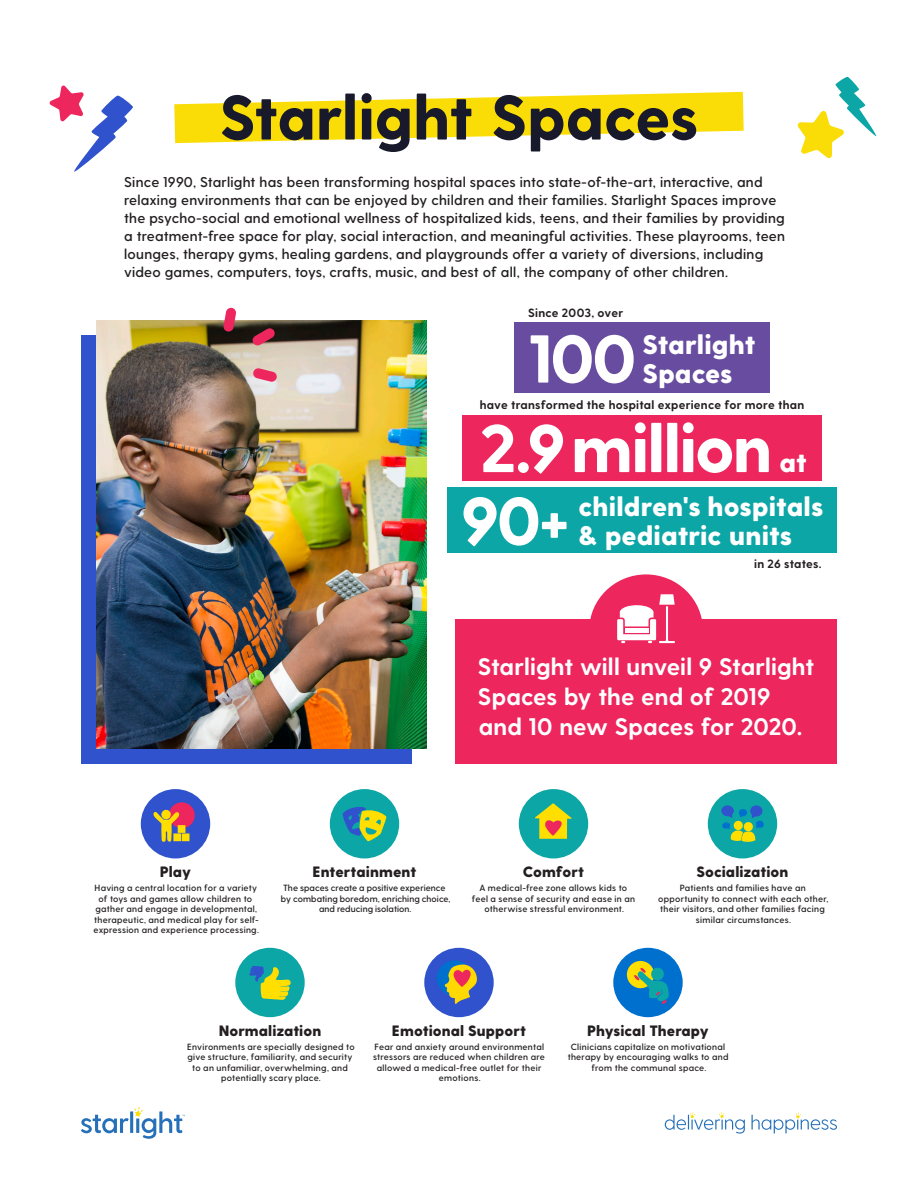
<style>
.page{position:relative;width:918px;height:1188px;background:#fff}
.page>*{position:absolute;margin:0;border:0;box-sizing:border-box;transform-origin:0 0}
.t1{font:800 67.5px "Greycliff CF";letter-spacing:-.025em;color:#fff}
.t2{font:800 63px "Greycliff CF";letter-spacing:-.005em;color:#181a2b}
.t3{font:800 27px/28.5px "Greycliff CF";letter-spacing:.005em;color:#fff}
.t4{font:700 24px/30px "Greycliff CF";letter-spacing:.005em;color:#fff}
.t5{font:800 15px "Greycliff CF";letter-spacing:.005em;color:#231f20}
.t6{font:600 14.25px/18px "Greycliff CF";letter-spacing:.015em;color:#231f20}
.t7{font:700 12px "Greycliff CF";letter-spacing:.02em;color:#231f20}
.t8{font:600 9px/10.5px "Greycliff CF";letter-spacing:.03em;color:#231f20;text-align:center}
.t9{font:600 9px/10.5px "Greycliff CF";letter-spacing:.005em;color:#231f20;text-align:center}
</style>
<div class="page">
<div style="left:514px;top:323px;width:256px;height:70px;background:#674c9f"></div>
<div style="left:447px;top:488px;width:390px;height:65px;background:#0da6a6"></div>
<div style="left:463px;top:415px;width:359px;height:66px;background:#ed265e"></div>
<svg style="left:174px;top:92px;width:570px;height:51px"></svg>
<div style="left:81px;top:335px;width:330px;height:428px;background:#3052cc"></div>
<img style="left:96px;top:320px;width:330px;height:428px">
<svg style="left:752px;top:1113px;width:85px;height:20px"></svg>
<svg style="left:665px;top:1112px;width:80px;height:22px"></svg>
<svg style="left:797px;top:76px;width:80px;height:83px"></svg>
<svg style="left:49px;top:85px;width:84px;height:87px"></svg>
<svg style="left:81px;top:1107px;width:104px;height:32px"></svg>
<div style="left:589px;top:574px;width:114px;height:112px;background:#ed265e;border-radius:50%"></div>
<div style="left:455px;top:619px;width:382px;height:144px;background:#ed265e"></div>
<svg style="left:617px;top:594px;width:58px;height:49px"></svg>
<svg style="left:223px;top:307px;width:13px;height:25px"></svg>
<svg style="left:252px;top:328px;width:23px;height:18px"></svg>
<svg style="left:253px;top:368px;width:24px;height:14px"></svg>
<div style="left:235px;top:948px;width:70px;height:69px;background:#0da6a6;border-radius:50%"></div>
<svg style="left:249px;top:966px;width:42px;height:34px"></svg>
<div style="left:424px;top:948px;width:70px;height:69px;background:#3052cc;border-radius:50%"></div>
<div style="left:437px;top:960px;width:35px;height:36px;background:#0070cf;border-radius:50%"></div>
<svg style="left:444px;top:964px;width:33px;height:40px"></svg>
<div style="left:708px;top:789px;width:69px;height:69px;background:#0da6a6;border-radius:50%"></div>
<svg style="left:721px;top:805px;width:43px;height:37px"></svg>
<div style="left:519px;top:789px;width:69px;height:69px;background:#0da6a6;border-radius:50%"></div>
<svg style="left:535px;top:803px;width:37px;height:36px"></svg>
<div style="left:141px;top:789px;width:69px;height:69px;background:#3052cc;border-radius:50%"></div>
<div style="left:169px;top:802px;width:26px;height:26px;background:#ed265e;border-radius:50%"></div>
<svg style="left:153px;top:810px;width:37px;height:32px"></svg>
<div style="left:330px;top:789px;width:69px;height:69px;background:#0da6a6;border-radius:50%"></div>
<svg style="left:343px;top:807px;width:43px;height:34px"></svg>
<div style="left:613px;top:948px;width:70px;height:69px;background:#0070cf;border-radius:50%"></div>
<div style="left:627px;top:961px;width:27px;height:27px;background:#ffde00;border-radius:50%"></div>
<svg style="left:634px;top:968px;width:35px;height:36px"></svg>
<p class="t2" style="left:220px;top:79px;width:480px">Starlight Spaces</p>
<p class="t6" style="left:124px;top:173px;width:662px">Since 1990, Starlight has been transforming hospital spaces into state-of-the-art, interactive, and relaxing environments that can be enjoyed by children and their families. Starlight Spaces improve the psycho-social and emotional wellness of hospitalized kids, teens, and their families by providing a treatment-free space for play, social interaction, and meaningful activities. These playrooms, teen lounges, therapy gyms, healing gardens, and playgrounds offer a variety of diversions, including video games, computers, toys, crafts, music, and best of all, the company of other children.</p>
<p class="t7" style="left:528px;top:306px;width:97px">Since 2003, over</p>
<p class="t1" style="left:528px;top:318px;width:110px">100</p>
<p class="t3" style="left:642px;top:331px;width:114px">Starlight<br>Spaces</p>
<p class="t7" style="left:480px;top:397px;width:326px">have transformed the hospital experience for more than</p>
<p class="t1" style="left:480px;top:408px;width:294px">2.9 million</p>
<p class="t3" style="left:779px;top:449px;width:29px">at</p>
<p class="t1" style="left:461px;top:480px;width:112px">90+</p>
<p class="t3" style="left:579px;top:493px;width:246px">children's hospitals</p>
<p class="t3" style="left:579px;top:522px;width:215px">&amp; pediatric units</p>
<p class="t7" style="left:754px;top:557px;width:69px">in 26 states.</p>
<p class="t4" style="left:478px;top:652px;width:338px">Starlight will unveil 9 Starlight<br>Spaces by the end of 2019 and 10 new Spaces for 2020.</p>
<p class="t5" style="left:160px;top:863px;width:33px">Play</p>
<p class="t5" style="left:313px;top:863px;width:105px">Entertainment</p>
<p class="t5" style="left:523px;top:863px;width:63px">Comfort</p>
<p class="t5" style="left:697px;top:863px;width:93px">Socialization</p>
<p class="t8" style="left:94px;top:883px;width:167px">Having a central location for a variety of toys and games allow children to gather and engage in developmental, therapeutic, and medical play for self&shy;expression and experience processing.</p>
<p class="t9" style="left:281px;top:883px;width:171px">The spaces create a positive experience by combating boredom, enriching choice, and reducing isolation.</p>
<p class="t8" style="left:472px;top:883px;width:165px">A medical-free zone allows kids to feel a sense of security and ease in an otherwise stressful environment.</p>
<p class="t8" style="left:658px;top:883px;width:172px">Patients and families have an opportunity to connect with each other, their visitors, and other families facing similar circumstances.</p>
<p class="t5" style="left:219px;top:1022px;width:104px">Normalization</p>
<p class="t5" style="left:392px;top:1022px;width:136px">Emotional Support</p>
<p class="t5" style="left:587px;top:1022px;width:123px">Physical Therapy</p>
<p class="t8" style="left:187px;top:1042px;width:169px">Environments are specially designed to give structure, familiarity, and security to an unfamiliar, overwhelming, and potentially scary place.</p>
<p class="t8" style="left:568px;top:1042px;width:162px">Clinicians capitalize on motivational therapy by encouraging walks to and from the communal space.</p>
<p class="t8" style="left:373px;top:1042px;width:173px">Fear and anxiety around environmental stressors are reduced when children are allowed a medical-free outlet for their emotions.</p>
</div>
